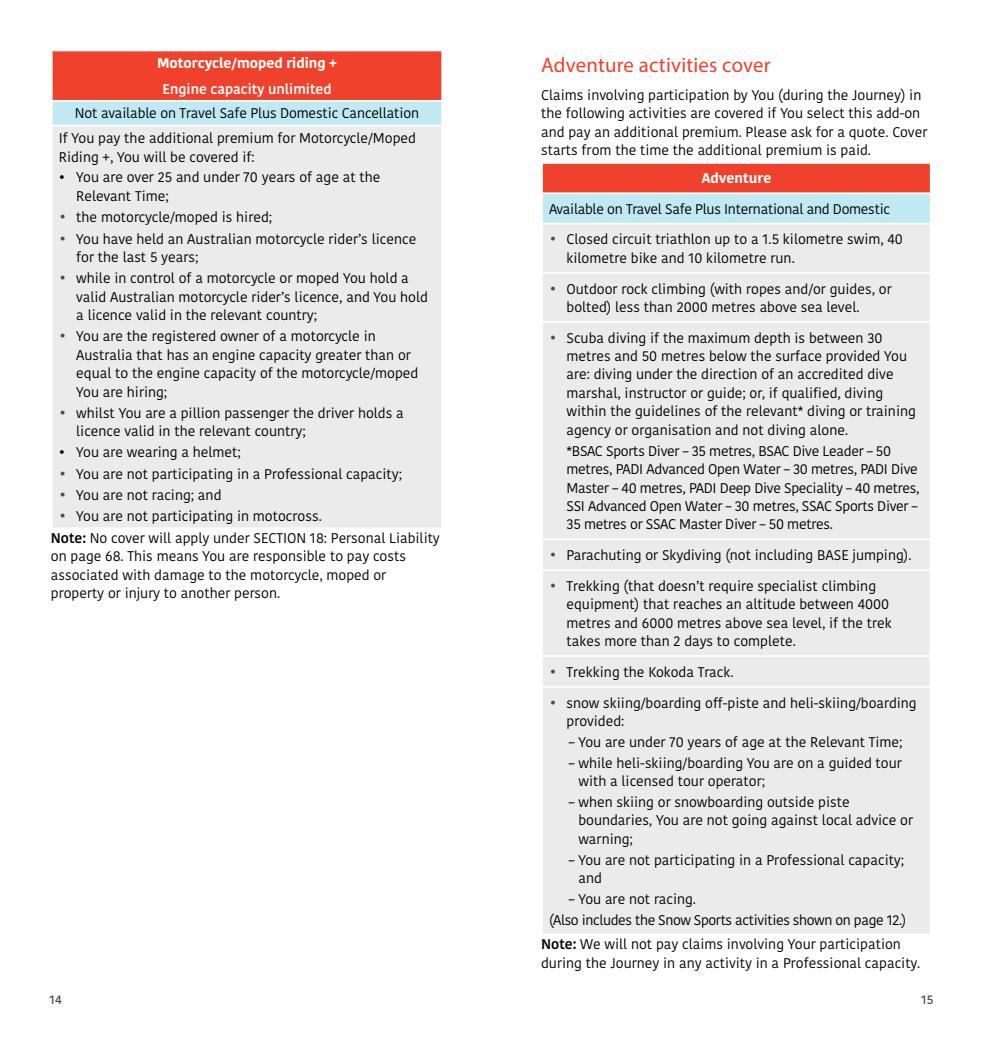
<style>
.page{position:relative;width:983px;height:1042px;background:#fff}
.page>*{position:absolute;margin:0;border:0;box-sizing:border-box;transform-origin:0 0}
.t1{font:21px "Myriad Pro";letter-spacing:.01em;color:#ef412c}
.t2{font:14px/18.4px "Kohinoor";color:#000}
.t3{font:14px/18.4px "Kohinoor";letter-spacing:-.02em;color:#000}
.t4{font:14px/20.8px "Kohinoor";letter-spacing:-.025em;color:#000}
.t5{font:700 14px "Kohinoor";color:#fff}
.t6{font:500 14px "Kohinoor";color:#fff}
.t7{font:600 12.25px "Kohinoor";color:#414042}
.s1{font-family:"Gill Sans";font-weight:300;font-size:15.75px;color:#4d4d4f}
.s2{font-weight:500}
</style>
<div class="page">
<div style="left:52px;top:50px;width:390px;height:51px;background:#ef412c"></div>
<div style="left:52px;top:101px;width:390px;height:25px;background:#c0e9f2"></div>
<div style="left:52px;top:126px;width:390px;height:402px;background:#ebebec"></div>
<hr style="left:51px;top:100px;width:392px;height:2px;background:#fff">
<hr style="left:441px;top:51px;width:2px;height:49px;background:#fff">
<hr style="left:51px;top:125px;width:392px;height:1px;background:#fff">
<hr style="left:441px;top:102px;width:2px;height:23px;background:#fff">
<hr style="left:51px;top:126px;width:2px;height:401px;background:#fff">
<hr style="left:51px;top:527px;width:392px;height:2px;background:#fff">
<hr style="left:51px;top:102px;width:2px;height:23px;background:#fff">
<hr style="left:441px;top:126px;width:2px;height:401px;background:#fff">
<hr style="left:51px;top:50px;width:392px;height:1px;background:#fff">
<hr style="left:51px;top:51px;width:2px;height:49px;background:#fff">
<div style="left:542px;top:163px;width:388px;height:30px;background:#ef412c"></div>
<div style="left:542px;top:193px;width:388px;height:31px;background:#c0e9f2"></div>
<div style="left:543px;top:225px;width:386px;height:708px;background:#ebebec"></div>
<div style="left:543px;top:274px;width:386px;height:412px;background:#ebebec"></div>
<hr style="left:541px;top:162px;width:390px;height:2px;background:#fff">
<hr style="left:541px;top:192px;width:390px;height:2px;background:#fff">
<hr style="left:541px;top:223px;width:390px;height:1px;background:#fff">
<hr style="left:541px;top:272px;width:390px;height:2px;background:#fff">
<hr style="left:541px;top:321px;width:390px;height:2px;background:#fff">
<hr style="left:541px;top:538px;width:390px;height:2px;background:#fff">
<hr style="left:541px;top:569px;width:390px;height:2px;background:#fff">
<hr style="left:541px;top:655px;width:390px;height:2px;background:#fff">
<hr style="left:541px;top:686px;width:390px;height:1px;background:#fff">
<hr style="left:929px;top:164px;width:2px;height:28px;background:#fff">
<hr style="left:929px;top:194px;width:2px;height:29px;background:#fff">
<p class="t5" style="left:157px;top:54px;width:181px">Motorcycle/moped riding +</p>
<p class="t6" style="left:162px;top:80px;width:170px">Engine capacity unlimited</p>
<p class="t2" style="left:59px;top:101px;width:362px;line-height:24.8px;text-align:right">Not available on Travel Safe Plus Domestic Cancellation<br>If You pay the additional premium for Motorcycle/Moped</p>
<p class="t2" style="left:59px;top:148px;width:197px">Riding +, You will be covered if:</p>
<p class="t2" style="left:76px;top:169px;width:305px;text-indent:-18px">• You are over 25 and under 70 years of age at the<br>Relevant Time;</p>
<p class="t2" style="left:59px;top:208px;width:215px"><span class="s1">•</span> the motorcycle/moped is hired;</p>
<p class="t2" style="left:76px;top:230px;width:341px;text-indent:-18px"><span class="s1">•</span> You have held an Australian motorcycle rider’s licence for the last 5 years;</p>
<p class="t2" style="left:76px;top:269px;width:353px;text-indent:-18px"><span class="s1">•</span> while in control of a motorcycle or moped You hold a valid Australian motorcycle rider’s licence, and You hold a licence valid in the relevant country;</p>
<p class="t2" style="left:76px;top:328px;width:343px;text-indent:-18px"><span class="s1">•</span> You are the registered owner of a motorcycle in Australia that has an engine capacity greater than or equal to the engine capacity of the motorcycle/moped You are hiring;</p>
<p class="t2" style="left:76px;top:404px;width:329px;text-indent:-18px"><span class="s1">•</span> whilst You are a pillion passenger the driver holds a licence valid in the relevant country;</p>
<p class="t2" style="left:59px;top:443px;width:184px">• You are wearing a helmet;</p>
<p class="t2" style="left:59px;top:465px;width:345px"><span class="s1">•</span> You are not participating in a Professional capacity;</p>
<p class="t2" style="left:59px;top:486px;width:164px"><span class="s1">•</span> You are not racing; and</p>
<p class="t2" style="left:51px;top:506px;width:390px;line-height:21.7px;text-indent:8px"><span class="s1">•</span> You are not participating in motocross.<br><span class="s2">Note:</span> No cover will apply under SECTION 18: Personal Liability</p>
<p class="t2" style="left:51px;top:548px;width:356px">on page 68. This means You are responsible to pay costs associated with damage to the motorcycle, moped or property or injury to another person.</p>
<h1 class="t1" style="left:541px;top:52px;width:231px">Adventure activities cover</h1>
<p class="t2" style="left:541px;top:86px;width:387px">Claims involving participation by You (during the Journey) in the following activities are covered if You select this add‑on and pay an additional premium. Please ask for a quote. Cover starts from the time the additional premium is paid.</p>
<p class="t5" style="left:701px;top:169px;width:71px">Adventure</p>
<p class="t3" style="left:549px;top:200px;width:342px">Available on Travel Safe Plus International and Domestic</p>
<p class="t2" style="left:566px;top:231px;width:338px;text-indent:-18px"><span class="s1">•</span> Closed circuit triathlon up to a 1.5 kilometre swim, 40 kilometre bike and 10 kilometre run.</p>
<p class="t2" style="left:566px;top:280px;width:326px;text-indent:-18px"><span class="s1">•</span> Outdoor rock climbing (with ropes and/or guides, or bolted) less than 2000 metres above sea level.</p>
<p class="t2" style="left:566px;top:329px;width:351px;text-indent:-18px"><span class="s1">•</span> Scuba diving if the maximum depth is between 30 metres and 50 metres below the surface provided You are: diving under the direction of an accredited dive marshal, instructor or guide; or, if qualified, diving within the guidelines of the relevant* diving or training agency or organisation and not diving alone.</p>
<p class="t3" style="left:566px;top:442px;width:354px">*BSAC Sports Diver – 35 metres, BSAC Dive Leader – 50 metres, PADI Advanced Open Water – 30 metres, PADI Dive Master – 40 metres, PADI Deep Dive Speciality – 40 metres, SSI Advanced Open Water – 30 metres, SSAC Sports Diver – 35 metres or SSAC Master Diver – 50 metres.</p>
<p class="t2" style="left:549px;top:546px;width:364px"><span class="s1">•</span> Parachuting or Skydiving (not including BASE jumping).</p>
<p class="t2" style="left:566px;top:577px;width:326px;text-indent:-18px"><span class="s1">•</span> Trekking (that doesn’t require specialist climbing equipment) that reaches an altitude between 4000 metres and 6000 metres above sea level, if the trek takes more than 2 days to complete.</p>
<p class="t2" style="left:549px;top:663px;width:186px"><span class="s1">•</span> Trekking the Kokoda Track.</p>
<p class="t2" style="left:566px;top:694px;width:351px;text-indent:-18px"><span class="s1">•</span> snow skiing/boarding off-piste and heli-skiing/boarding provided:</p>
<p class="t2" style="left:568px;top:733px;width:335px">– You are under 70 years of age at the Relevant Time;</p>
<p class="t2" style="left:578px;top:754px;width:325px;text-indent:-10px">– while heli-skiing/boarding You are on a guided tour with a licensed tour operator;</p>
<p class="t2" style="left:578px;top:793px;width:336px;text-indent:-10px">– when skiing or snowboarding outside piste boundaries, You are not going against local advice or warning;</p>
<p class="t2" style="left:578px;top:850px;width:327px;text-indent:-10px">– You are not participating in a Professional capacity; and</p>
<p class="t4" style="left:549px;top:888px;width:358px;text-indent:20px">– You are not racing.<br>(Also includes the Snow Sports activities shown on page 12.)</p>
<p class="t2" style="left:541px;top:935px;width:380px"><span class="s2">Note:</span> We will not pay claims involving Your participation during the Journey in any activity in a Professional capacity.</p>
<p class="t7" style="left:50px;top:991px;width:14px">14</p>
<p class="t7" style="left:921px;top:991px;width:14px">15</p>
</div>
